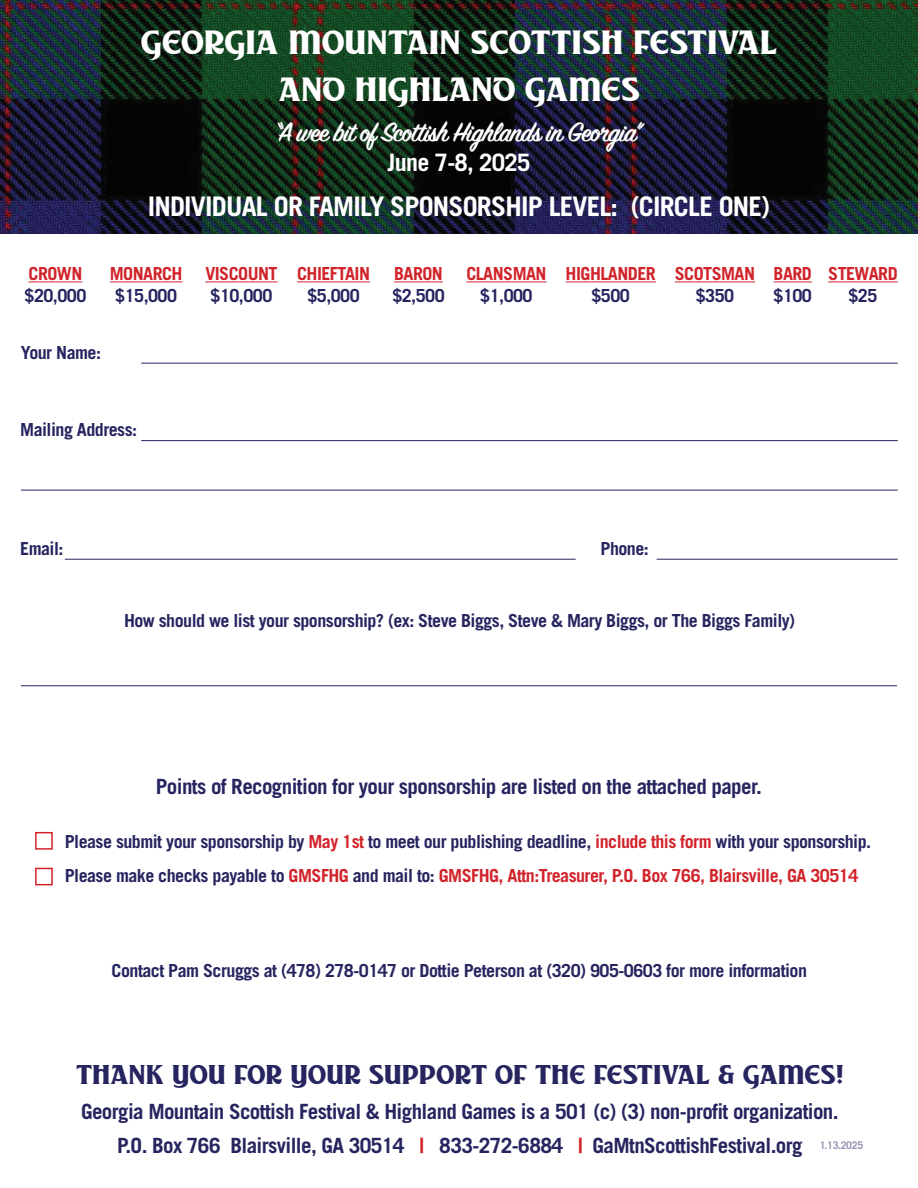
<style>
.page{position:relative;width:918px;height:1188px;background:#fff}
.page>*{position:absolute;margin:0;border:0;box-sizing:border-box;transform-origin:0 0}
.t1{font:39px/46.8px "TF Gaelic DEMO";color:#fff;text-align:center}
.t2{font:31.5px "TF Gaelic DEMO";color:#262560}
.t3{font:600 30px "Sign Painter House Script";letter-spacing:-.03em;color:#fff}
.t4{font:700 27px "Trade Gothic";letter-spacing:-.03em;color:#fff}
.t5{font:700 24px "Trade Gothic";letter-spacing:-.03em;color:#fff}
.t6{font:700 21px "Trade Gothic";letter-spacing:-.03em;color:#262560}
.t7{font:700 18px/34.5px "Trade Gothic";letter-spacing:-.03em;color:#262560}
.t8{font:700 18px "Trade Gothic";letter-spacing:-.03em;color:#d1232a}
.t9{font:700 10.5px "Trade Gothic";letter-spacing:-.03em;color:#262560}
.s1{color:#d1232a}
</style>
<div class="page">
<img style="left:0;top:0;width:918px;height:233px">
<hr style="left:29px;top:281px;width:53px;height:1px;background:#d1232a">
<hr style="left:110px;top:281px;width:73px;height:1px;background:#d1232a">
<hr style="left:205px;top:281px;width:73px;height:1px;background:#d1232a">
<hr style="left:297px;top:281px;width:73px;height:1px;background:#d1232a">
<hr style="left:394px;top:281px;width:49px;height:1px;background:#d1232a">
<hr style="left:466px;top:281px;width:81px;height:1px;background:#d1232a">
<hr style="left:566px;top:281px;width:90px;height:1px;background:#d1232a">
<hr style="left:675px;top:281px;width:80px;height:1px;background:#d1232a">
<hr style="left:774px;top:281px;width:38px;height:1px;background:#d1232a">
<hr style="left:828px;top:281px;width:70px;height:1px;background:#d1232a">
<hr style="left:141px;top:363px;width:757px;height:1px;background:#262560">
<hr style="left:21px;top:685px;width:876px;height:1px;background:#262560">
<hr style="left:141px;top:440px;width:757px;height:1px;background:#262560">
<hr style="left:65px;top:559px;width:511px;height:1px;background:#262560">
<hr style="left:657px;top:559px;width:241px;height:1px;background:#262560">
<hr style="left:21px;top:490px;width:877px;height:1px;background:#262560">
<div style="left:35px;top:832px;width:18px;height:18px;border:2px solid #d1232a"></div>
<div style="left:35px;top:868px;width:18px;height:17px;border:2px solid #d1232a"></div>
<h1 class="t1" style="left:141px;top:17px;width:637px">GEORGIA MOUNTAIN SCOTTISH FESTIVAL<br>AND HIGHLAND GAMES</h1>
<h3 class="t3" style="left:274px;top:114px;width:371px">“A wee bit of Scottish Highlands in Georgia”</h3>
<h3 class="t5" style="left:388px;top:148px;width:144px">June 7-8, 2025</h3>
<h3 class="t4" style="left:148px;top:189px;width:624px">INDIVIDUAL OR FAMILY SPONSORSHIP LEVEL: (CIRCLE ONE)</h3>
<p class="t8" style="left:29px;top:263px;width:55px">CROWN</p>
<p class="t7" style="left:25px;top:278px;width:63px">$20,000</p>
<p class="t8" style="left:110px;top:263px;width:74px">MONARCH</p>
<p class="t7" style="left:115px;top:278px;width:63px">$15,000</p>
<p class="t7" style="left:21px;top:336px;width:82px">Your Name:</p>
<p class="t8" style="left:205px;top:263px;width:74px">VISCOUNT</p>
<p class="t7" style="left:211px;top:278px;width:63px">$10,000</p>
<p class="t8" style="left:297px;top:263px;width:75px">CHIEFTAIN</p>
<p class="t7" style="left:307px;top:278px;width:54px">$5,000</p>
<p class="t8" style="left:394px;top:263px;width:50px">BARON</p>
<p class="t7" style="left:392px;top:278px;width:54px">$2,500</p>
<p class="t8" style="left:466px;top:263px;width:82px">CLANSMAN</p>
<p class="t7" style="left:480px;top:278px;width:54px">$1,000</p>
<p class="t8" style="left:566px;top:263px;width:92px">HIGHLANDER</p>
<p class="t7" style="left:592px;top:278px;width:40px">$500</p>
<p class="t8" style="left:675px;top:263px;width:82px">SCOTSMAN</p>
<p class="t7" style="left:696px;top:278px;width:40px">$350</p>
<p class="t8" style="left:774px;top:263px;width:40px">BARD</p>
<p class="t7" style="left:774px;top:278px;width:40px">$100</p>
<p class="t8" style="left:828px;top:263px;width:71px">STEWARD</p>
<p class="t7" style="left:848px;top:278px;width:30px">$25</p>
<p class="t7" style="left:20px;top:412px;width:118px">Mailing Address:</p>
<p class="t7" style="left:20px;top:531px;width:45px">Email:</p>
<p class="t7" style="left:601px;top:531px;width:50px">Phone:</p>
<p class="t7" style="left:124px;top:603px;width:673px">How should we list your sponsorship? (ex: Steve Biggs, Steve &amp; Mary Biggs, or The Biggs Family)</p>
<p class="t6" style="left:156px;top:774px;width:608px">Points of Recognition for your sponsorship are listed on the attached paper.</p>
<p class="t7" style="left:65px;top:824px;width:808px">Please submit your sponsorship by <span class="s1">May 1st</span> to meet our publishing deadline, <span class="s1">include this form</span> with your sponsorship.<br>Please make checks payable to <span class="s1">GMSFHG</span> and mail to: <span class="s1">GMSFHG, Attn:Treasurer, P.O. Box 766, Blairsville, GA 30514</span></p>
<p class="t7" style="left:112px;top:953px;width:697px">Contact Pam Scruggs at (478) 278-0147 or Dottie Peterson at (320) 905-0603 for more information</p>
<h2 class="t2" style="left:76px;top:1058px;width:770px">THANK YOU FOR YOUR SUPPORT OF THE FESTIVAL &amp; GAMES!</h2>
<p class="t6" style="left:81px;top:1099px;width:759px">Georgia Mountain Scottish Festival &amp; Highland Games is a 501 (c) (3) non-profit organization.</p>
<p class="t6" style="left:117px;top:1133px;width:687px">P.O. Box 766 Blairsville, GA 30514 <span class="s1">|</span> 833-272-6884 <span class="s1">|</span> GaMtnScottishFestival.org</p>
<p class="t9" style="left:819px;top:1139px;width:46px">1.13.2025</p>
</div>
